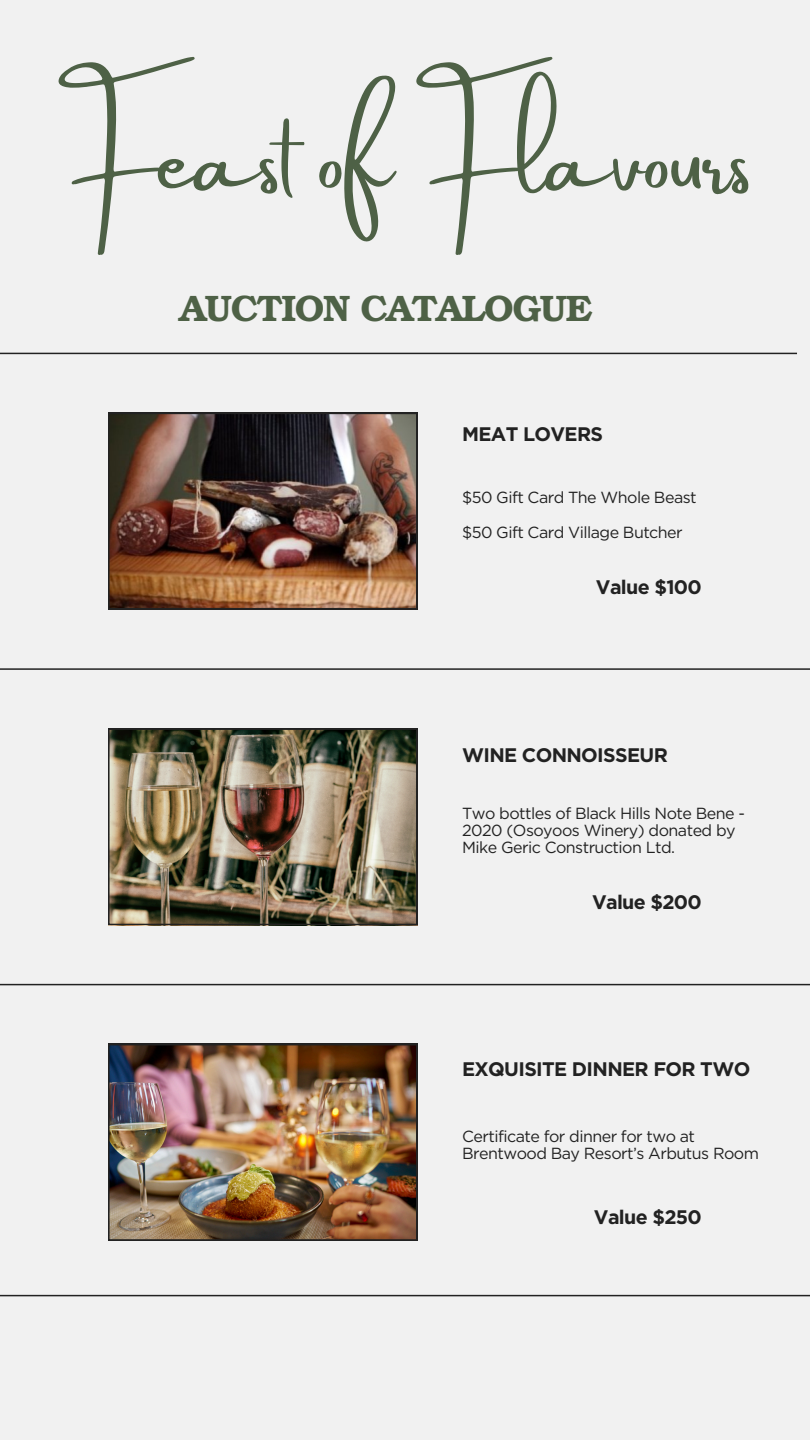
<style>
.page{position:relative;width:810px;height:1440px;background:#f1f1f1}
.page>*{position:absolute;margin:0;border:0;box-sizing:border-box;transform-origin:0 0}
.t1{font:92.7px "Amsterdam Two";color:#4e6146}
.t2{font:700 36.8px "Te X Gyre Bonum";letter-spacing:-.035em;color:#4e6146}
.t3{font:700 19.6px "Gotham";letter-spacing:-.035em;color:#222}
.t4{font:16.1px/17.2px "Gotham";letter-spacing:-.035em;color:#222}
</style>
<div class="page">
<img style="left:108px;top:413px;width:310px;height:196px">
<hr style="left:0;top:668px;width:810px;height:2px;background:#222">
<hr style="left:0;top:353px;width:797px;height:1px;background:#222">
<hr style="left:0;top:1295px;width:810px;height:1px;background:#222">
<hr style="left:0;top:984px;width:810px;height:1px;background:#222">
<img style="left:108px;top:728px;width:310px;height:197px">
<img style="left:108px;top:1044px;width:310px;height:196px">
<p class="t1" style="left:58px;top:108px;width:696px">Feast of Flavours</p>
<h3 class="t2" style="left:179px;top:279px;width:414px">AUCTION CATALOGUE</h3>
<p class="t3" style="left:462px;top:422px;width:142px">MEAT LOVERS</p>
<p class="t4" style="left:462px;top:489px;width:236px">$50 Gift Card The Whole Beast</p>
<h3 class="t4" style="left:462px;top:523px;width:222px">$50 Gift Card Village Butcher</h3>
<p class="t3" style="left:596px;top:575px;width:107px">Value $100</p>
<p class="t3" style="left:462px;top:743px;width:207px">WINE CONNOISSEUR</p>
<h4 class="t4" style="left:462px;top:804px;width:284px">Two bottles of Black Hills Note Bene -<br>2020 (Osoyoos Winery) donated by<br>Mike Geric Construction Ltd.</h4>
<h4 class="t3" style="left:592px;top:891px;width:111px">Value $200</h4>
<p class="t3" style="left:462px;top:1057px;width:290px">EXQUISITE DINNER FOR TWO</p>
<p class="t4" style="left:462px;top:1127px;width:298px">Certificate for dinner for two at<br>Brentwood Bay Resort’s Arbutus Room</p>
<p class="t3" style="left:594px;top:1205px;width:109px">Value $250</p>
</div>
